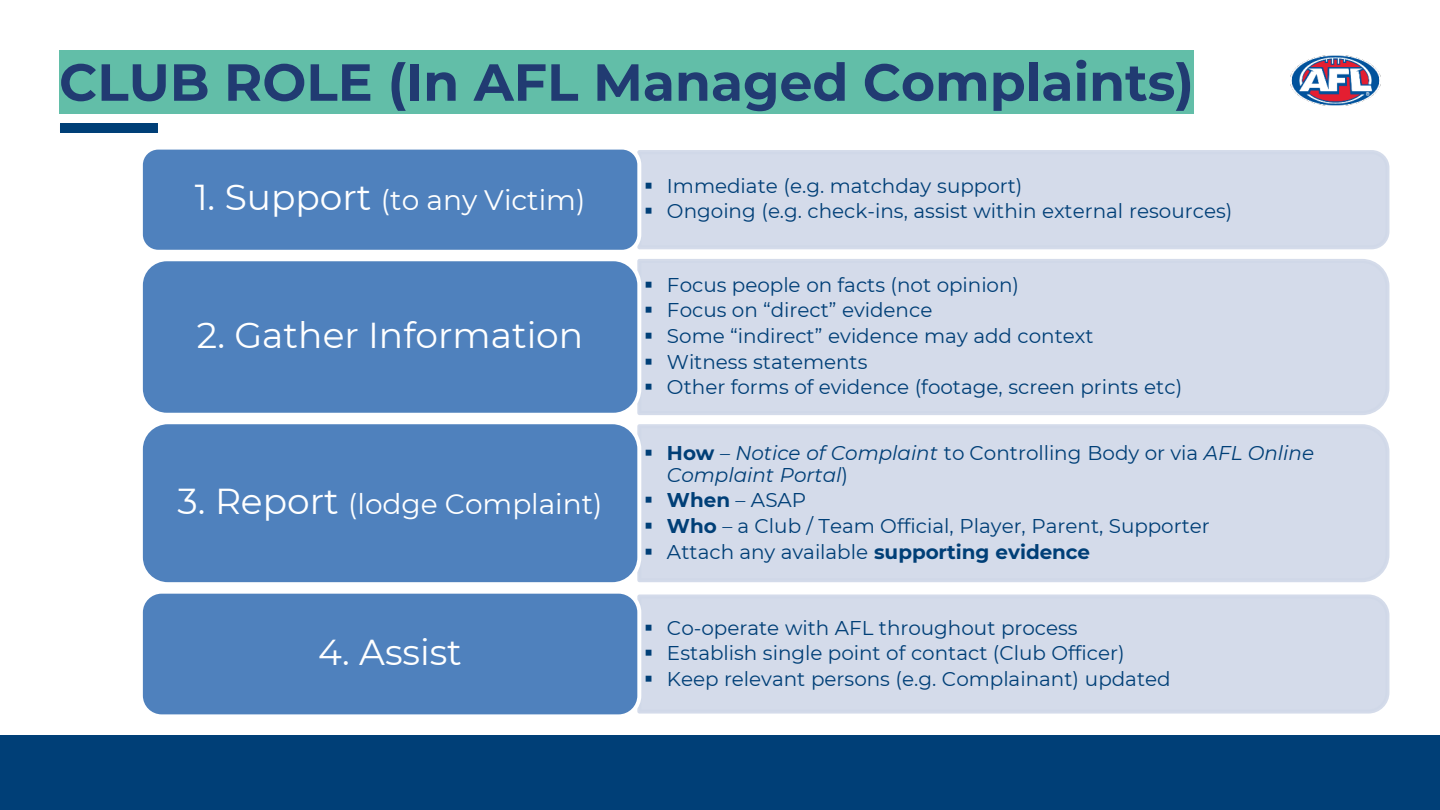
<style>
.page{position:relative;width:1440px;height:810px;background:#fff}
.page>*{position:absolute;margin:0;border:0;box-sizing:border-box;transform-origin:0 0}
.t1{font:700 52px "Montserrat";color:#213b72}
.t2{font:36px "Montserrat";color:#fff}
.t3{font:28px "Montserrat";color:#fff}
.t4{font:20px "Montserrat";color:#003f77}
.t5{font:italic 20px/21.8px "Montserrat";color:#003f77}
.s1{font-size:36px}
.s2{font-weight:700;font-style:normal}
.s3{font-style:normal}
.s4{font-weight:700}
</style>
<div class="page">
<div style="left:0;top:735px;width:1440px;height:75px;background:#003f77"></div>
<img style="left:1290px;top:56px;width:91px;height:49px">
<div style="left:60px;top:123px;width:98px;height:10px;background:#003f77"></div>
<div style="left:59px;top:50px;width:1135px;height:64px;background:#62bea8"></div>
<div style="left:637px;top:150px;width:753px;height:100px;background:#d4dbea"></div>
<div style="left:139px;top:146px;width:502px;height:108px;background:#4f81bd;border:4px solid #fff;border-radius:17px"></div>
<div style="left:637px;top:259px;width:753px;height:156px;background:#d4dbea"></div>
<div style="left:139px;top:257px;width:502px;height:160px;background:#4f81bd;border:4px solid #fff;border-radius:26px"></div>
<div style="left:637px;top:424px;width:753px;height:158px;background:#d4dbea"></div>
<div style="left:139px;top:420px;width:502px;height:166px;background:#4f81bd;border:4px solid #fff;border-radius:27px"></div>
<div style="left:637px;top:594px;width:753px;height:120px;background:#d4dbea"></div>
<div style="left:139px;top:590px;width:502px;height:128px;background:#4f81bd;border:4px solid #fff;border-radius:21px"></div>
<h2 class="t1" style="left:59px;top:45px;width:1136px">CLUB ROLE (In AFL Managed Complaints)</h2>
<p class="t3" style="left:195px;top:181px;width:392px"><span class="s1">1. Support</span> (to any Victim)</p>
<p class="t2" style="left:197px;top:310px;width:388px">2. Gather Information</p>
<p class="t3" style="left:178px;top:485px;width:426px"><span class="s1">3. Report</span> (lodge Complaint)</p>
<p class="t2" style="left:318px;top:627px;width:145px">4. Assist</p>
<p class="t4" style="left:644px;top:172px;width:380px">▪ Immediate (e.g. matchday support)</p>
<p class="t4" style="left:644px;top:198px;width:590px">▪ Ongoing (e.g. check-ins, assist within external resources)</p>
<p class="t4" style="left:644px;top:271px;width:376px">▪ Focus people on facts (not opinion)</p>
<p class="t4" style="left:644px;top:296px;width:290px">▪ Focus on “direct” evidence</p>
<p class="t4" style="left:644px;top:322px;width:451px">▪ Some “indirect” evidence may add context</p>
<p class="t4" style="left:644px;top:348px;width:225px">▪ Witness statements</p>
<p class="t4" style="left:644px;top:373px;width:540px">▪ Other forms of evidence (footage, screen prints etc)</p>
<p class="t5" style="left:667px;top:441px;width:649px;text-indent:-23px">▪ <span class="s2">How</span> <span class="s3">–</span> Notice of Complaint <span class="s3">to Controlling Body or via</span> AFL Online<br>Complaint Portal<span class="s3">)</span></p>
<p class="t4" style="left:644px;top:487px;width:164px">▪ <span class="s4">When</span> – ASAP</p>
<p class="t4" style="left:644px;top:512px;width:567px">▪ <span class="s4">Who</span> – a Club / Team Official, Player, Parent, Supporter</p>
<p class="t4" style="left:644px;top:538px;width:448px">▪ Attach any available <span class="s4">supporting evidence</span></p>
<p class="t4" style="left:644px;top:614px;width:435px">▪ Co-operate with AFL throughout process</p>
<p class="t4" style="left:644px;top:639px;width:482px">▪ Establish single point of contact (Club Officer)</p>
<p class="t4" style="left:644px;top:665px;width:528px">▪ Keep relevant persons (e.g. Complainant) updated</p>
</div>
